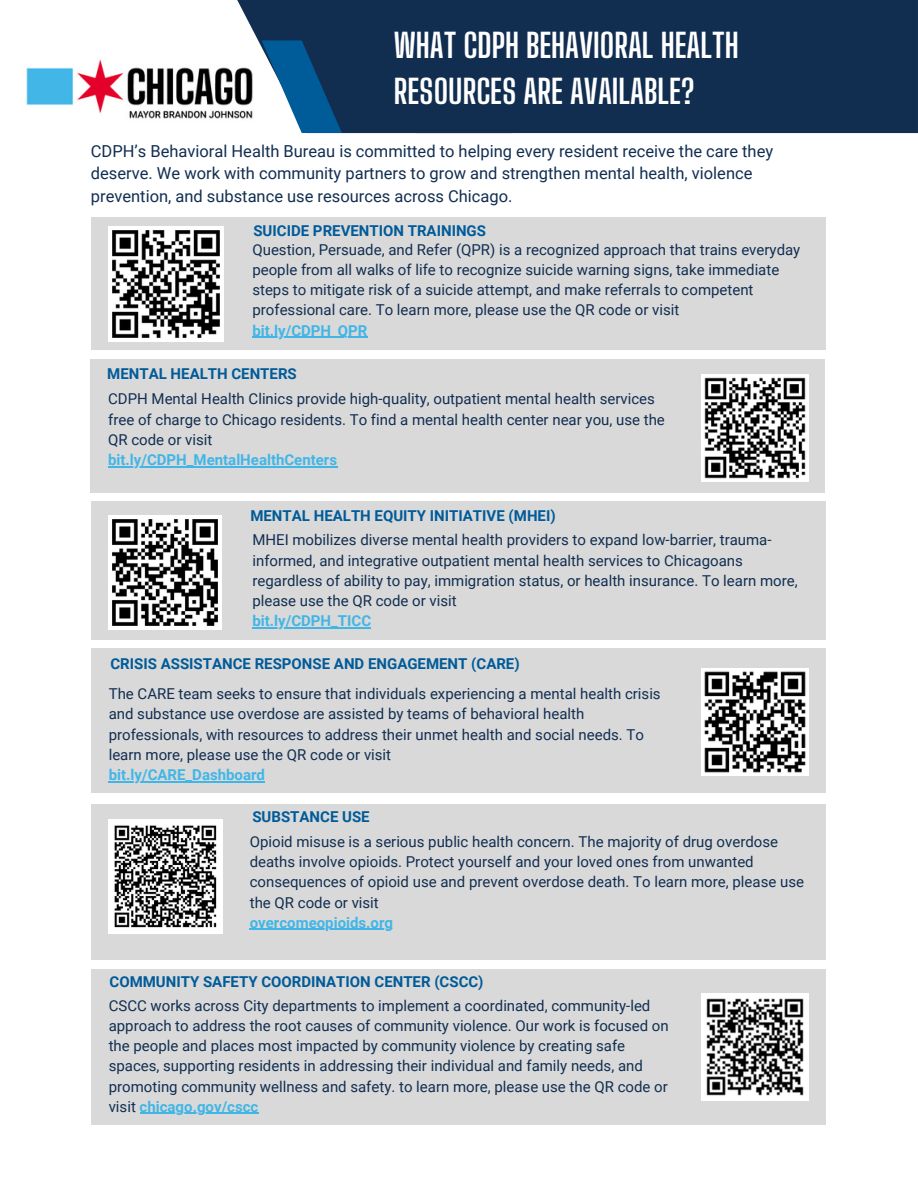
<style>
.page{position:relative;width:918px;height:1188px;background:#fff}
.page>*{position:absolute;margin:0;border:0;box-sizing:border-box;transform-origin:0 0}
.t1{font:700 33px/46.2px "Big Shoulders Display";color:#fff}
.t2{font:16.5px/22.5px "Roboto";color:#112e51}
.t3{font:15px/20.2px "Roboto";color:#112e51}
.t4{font:700 15px "Roboto";color:#005b99}
.t5{font:700 15px "Roboto";color:#41b6e6}
.s1{font-weight:700;color:#41b6e6}
</style>
<div class="page">
<div style="left:91px;top:359px;width:734px;height:133px;background:#d9d9d9"></div>
<div style="left:92px;top:501px;width:734px;height:138px;background:#d9d9d9"></div>
<div style="left:513px;top:0;width:405px;height:133px;background:#112e51"></div>
<div style="left:91px;top:648px;width:734px;height:145px;background:#d9d9d9"></div>
<div style="left:92px;top:217px;width:734px;height:133px;background:#d9d9d9"></div>
<svg style="left:237px;top:0;width:276px;height:133px;background:#244568"></svg>
<div style="left:91px;top:804px;width:734px;height:155px;background:#d9d9d9"></div>
<div style="left:91px;top:969px;width:734px;height:155px;background:#d9d9d9"></div>
<img style="left:26px;top:58px;width:235px;height:66px">
<img style="left:108px;top:515px;width:114px;height:114px">
<img style="left:702px;top:375px;width:106px;height:107px">
<img style="left:702px;top:668px;width:106px;height:107px">
<img style="left:109px;top:820px;width:113px;height:113px">
<img style="left:702px;top:993px;width:106px;height:107px">
<hr style="left:108px;top:466px;width:229px;height:1px;background:#41b6e6">
<hr style="left:252px;top:627px;width:119px;height:2px;background:#41b6e6">
<hr style="left:109px;top:781px;width:156px;height:1px;background:#41b6e6">
<hr style="left:252px;top:337px;width:115px;height:1px;background:#41b6e6">
<hr style="left:250px;top:929px;width:143px;height:1px;background:#41b6e6">
<hr style="left:140px;top:1113px;width:118px;height:1px;background:#41b6e6">
<img style="left:109px;top:226px;width:114px;height:115px">
<p class="t1" style="left:394px;top:22px;width:347px">WHAT CDPH BEHAVIORAL HEALTH<br>RESOURCES ARE AVAILABLE?</p>
<p class="t2" style="left:91px;top:140px;width:684px">CDPH’s Behavioral Health Bureau is committed to helping every resident receive the care they deserve. We work with community partners to grow and strengthen mental health, violence prevention, and substance use resources across Chicago.</p>
<p class="t4" style="left:253px;top:222px;width:234px">SUICIDE PREVENTION TRAININGS</p>
<p class="t3" style="left:252px;top:239px;width:549px">Question, Persuade, and Refer (QPR) is a recognized approach that trains everyday people from all walks of life to recognize suicide warning signs, take immediate steps to mitigate risk of a suicide attempt, and make referrals to competent professional care. To learn more, please use the QR code or visit</p>
<p class="t5" style="left:252px;top:322px;width:117px">bit.ly/CDPH_QPR</p>
<p class="t4" style="left:107px;top:365px;width:191px">MENTAL HEALTH CENTERS</p>
<h2 class="t3" style="left:108px;top:389px;width:558px">CDPH Mental Health Clinics provide high-quality, outpatient mental health services free of charge to Chicago residents. To find a mental health center near you, use the<br>QR code or visit</h2>
<p class="t5" style="left:108px;top:451px;width:231px">bit.ly/CDPH_MentalHealthCenters</p>
<p class="t4" style="left:250px;top:507px;width:307px">MENTAL HEALTH EQUITY INITIATIVE (MHEI)</p>
<h2 class="t3" style="left:252px;top:530px;width:547px">MHEI mobilizes diverse mental health providers to expand low-barrier, trauma&shy;informed, and integrative outpatient mental health services to Chicagoans regardless of ability to pay, immigration status, or health insurance. To learn more, please use the QR code or visit</h2>
<p class="t5" style="left:252px;top:612px;width:120px">bit.ly/CDPH_TICC</p>
<p class="t4" style="left:110px;top:656px;width:411px">CRISIS ASSISTANCE RESPONSE AND ENGAGEMENT (CARE)</p>
<h2 class="t3" style="left:109px;top:684px;width:553px">The CARE team seeks to ensure that individuals experiencing a mental health crisis and substance use overdose are assisted by teams of behavioral health professionals, with resources to address their unmet health and social needs. To learn more, please use the QR code or visit</h2>
<p class="t5" style="left:109px;top:766px;width:158px">bit.ly/CARE_Dashboard</p>
<h2 class="t4" style="left:252px;top:808px;width:119px">SUBSTANCE USE</h2>
<p class="t3" style="left:250px;top:832px;width:556px">Opioid misuse is a serious public health concern. The majority of drug overdose deaths involve opioids. Protect yourself and your loved ones from unwanted consequences of opioid use and prevent overdose death. To learn more, please use the QR code or visit</p>
<p class="t5" style="left:250px;top:914px;width:145px">overcomeopioids.org</p>
<h2 class="t4" style="left:110px;top:973px;width:376px">COMMUNITY SAFETY COORDINATION CENTER (CSCC)</h2>
<p class="t3" style="left:109px;top:995px;width:561px">CSCC works across City departments to implement a coordinated, community-led approach to address the root causes of community violence. Our work is focused on the people and places most impacted by community violence by creating safe spaces, supporting residents in addressing their individual and family needs, and promoting community wellness and safety. to learn more, please use the QR code or visit <span class="s1">chicago.gov/cscc</span></p>
</div>
